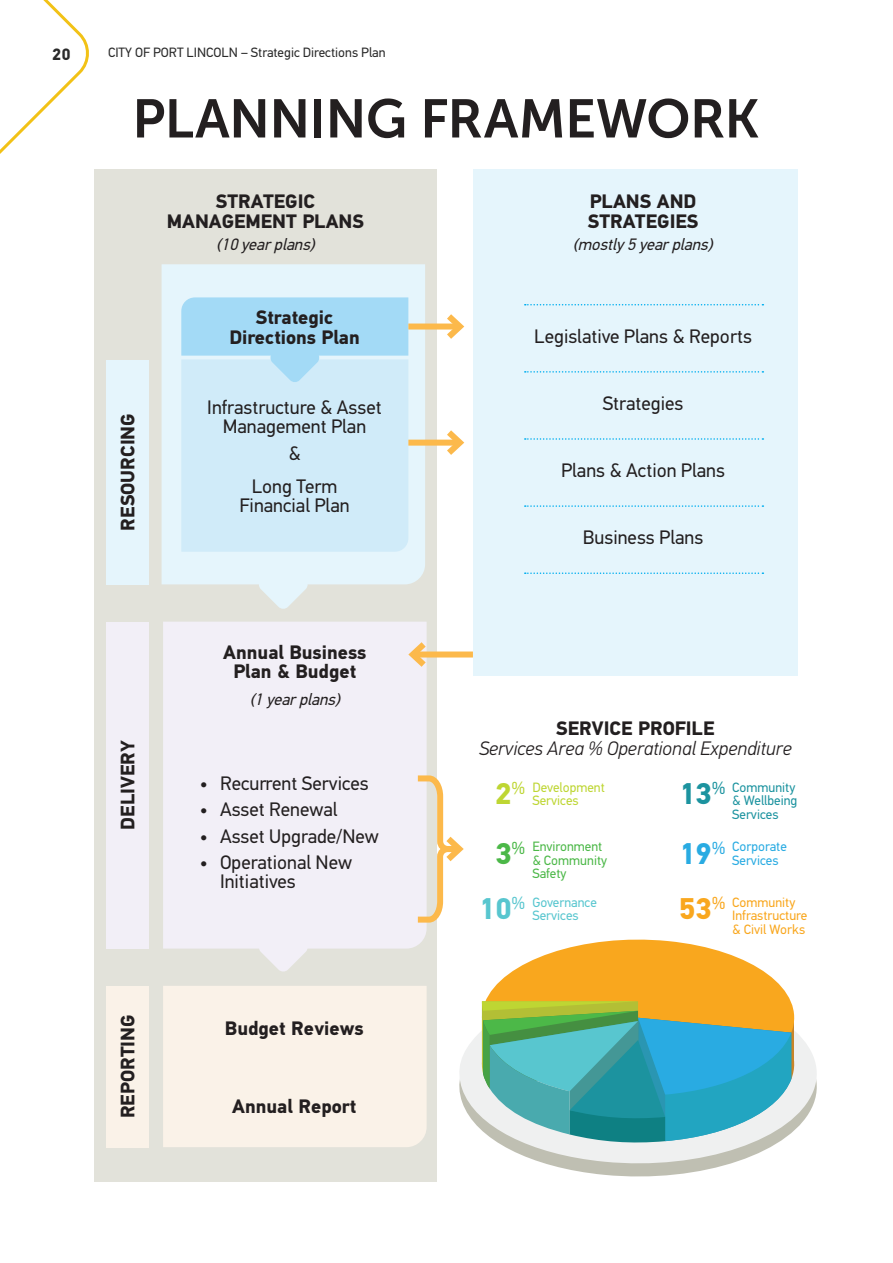
<style>
.page{position:relative;width:893px;height:1263px;background:#fff}
.page>*{position:absolute;margin:0;border:0;box-sizing:border-box;transform-origin:0 0}
.t1{font:54px "Museo Sans W01 700";letter-spacing:-.015em;color:#231f20}
.t2{font:700 30px "PFDIN Text Pro";color:#1c939f}
.t3{font:700 30px "PFDIN Text Pro";color:#f9a71e}
.t4{font:700 30px "PFDIN Text Pro";color:#58c6cf}
.t5{font:700 30px "PFDIN Text Pro";color:#4cb848}
.t6{font:700 30px "PFDIN Text Pro";color:#29abe2}
.t7{font:700 30px "PFDIN Text Pro";color:#bed633}
.t8{font:19.5px/19.5px "PFDIN Text Pro";color:#231f20;text-align:center}
.t9{font:700 19.5px/19.5px "PFDIN Text Pro";color:#231f20;text-align:center}
.t10{font:italic 300 19.5px "PFDIN Text Pro";color:#231f20}
.t11{font:17.55px "PFDIN Text Pro";color:#f9a71e}
.t12{font:17.55px "PFDIN Text Pro";color:#58c6cf}
.t13{font:17.55px "PFDIN Text Pro";color:#bed633}
.t14{font:17.55px "PFDIN Text Pro";color:#29abe2}
.t15{font:italic 16.5px "PFDIN Text Pro";color:#231f20}
.t16{font:700 16.5px "PFDIN Text Pro";color:#2a2a2a}
.t17{font:13.5px "PFDIN Text Pro";color:#2a2a2a}
.t18{font:13.5px/13.5px "PFDIN Text Pro";color:#f9a71e}
.t19{font:13.5px/13.5px "PFDIN Text Pro";color:#4cb848}
.t20{font:13.5px/13.5px "PFDIN Text Pro";color:#1c939f}
.t21{font:13.5px "PFDIN Text Pro";color:#bed633}
.t22{font:13.5px "PFDIN Text Pro";color:#58c6cf}
.t23{font:13.5px "PFDIN Text Pro";color:#29abe2}
</style>
<div class="page">
<div style="left:94px;top:169px;width:343px;height:1013px;background:#e2e2da"></div>
<svg style="left:258px;top:584px;width:50px;height:25px"></svg>
<svg style="left:258px;top:948px;width:50px;height:24px"></svg>
<div style="left:162px;top:264px;width:263px;height:320px;background:#e5f5fc"></div>
<div style="left:473px;top:169px;width:325px;height:507px;background:#e5f5fc"></div>
<div style="left:163px;top:622px;width:264px;height:326px;background:#f2eff7"></div>
<div style="left:163px;top:986px;width:264px;height:161px;background:#faf2e8"></div>
<div style="left:106px;top:360px;width:43px;height:224px;background:#e5f5fc"></div>
<div style="left:106px;top:622px;width:43px;height:326px;background:#f2eff7"></div>
<div style="left:106px;top:986px;width:43px;height:161px;background:#faf2e8"></div>
<svg style="left:181px;top:297px;width:227px;height:255px;background:#c5e7f8"></svg>
<div style="left:408px;top:323px;width:52px;height:6px;background:#fcb94b"></div>
<svg style="left:441px;top:314px;width:24px;height:25px"></svg>
<div style="left:408px;top:440px;width:52px;height:6px;background:#fcb94b"></div>
<svg style="left:441px;top:430px;width:24px;height:25px"></svg>
<div style="left:413px;top:651px;width:60px;height:6px;background:#fcb94b"></div>
<svg style="left:404px;top:636px;width:28px;height:37px"></svg>
<svg style="left:577px;top:1171px;width:122px;height:6px"></svg>
<svg style="left:459px;top:1001px;width:358px;height:170px"></svg>
<svg style="left:482px;top:939px;width:326px;height:205px"></svg>
<svg style="left:525px;top:304px;width:238px;height:1px"></svg>
<svg style="left:525px;top:371px;width:238px;height:2px"></svg>
<svg style="left:525px;top:438px;width:238px;height:2px"></svg>
<svg style="left:525px;top:505px;width:238px;height:2px"></svg>
<svg style="left:525px;top:572px;width:238px;height:2px"></svg>
<svg style="left:412px;top:772px;width:52px;height:153px"></svg>
<svg style="left:0;top:0;width:89px;height:154px"></svg>
<p class="t16" style="left:52px;top:44px;width:20px">20</p>
<p class="t17" style="left:108px;top:45px;width:279px">CITY OF PORT LINCOLN – Strategic Directions Plan</p>
<p class="t1" style="left:132px;top:89px;width:629px">PLANNING FRAMEWORK</p>
<p class="t9" style="left:167px;top:192px;width:199px">STRATEGIC<br>MANAGEMENT PLANS</p>
<p class="t9" style="left:588px;top:192px;width:112px;text-align:left">PLANS AND<br>STRATEGIES</p>
<p class="t15" style="left:216px;top:234px;width:104px">(10yearplans)</p>
<p class="t15" style="left:573px;top:234px;width:146px">(mostly5yearplans)</p>
<p class="t9" style="left:119px;top:531px;width:119px;rotate:-90deg">RESOURCING</p>
<p class="t9" style="left:119px;top:830px;width:91px;rotate:-90deg">DELIVERY</p>
<p class="t9" style="left:119px;top:1118px;width:105px;rotate:-90deg">REPORTING</p>
<p class="t9" style="left:229px;top:308px;width:132px">Strategic<br>Directions Plan</p>
<p class="t8" style="left:207px;top:397px;width:176px">Infrastructure &amp; Asset<br>Management Plan</p>
<p class="t8" style="left:288px;top:443px;width:14px">&amp;</p>
<p class="t8" style="left:240px;top:476px;width:112px">Long Term<br>Financial Plan</p>
<p class="t9" style="left:223px;top:643px;width:145px">Annual Business<br>Plan &amp; Budget</p>
<p class="t15" style="left:250px;top:690px;width:96px">(1yearplans)</p>
<p class="t8" style="left:200px;top:774px;width:170px">• Recurrent Services</p>
<p class="t8" style="left:200px;top:800px;width:139px">• Asset Renewal</p>
<p class="t8" style="left:200px;top:826px;width:181px">• Asset Upgrade/New</p>
<p class="t8" style="left:220px;top:852px;width:134px;text-align:left;text-indent:-20px">• Operational New<br>Initiatives</p>
<p class="t9" style="left:225px;top:1019px;width:140px">Budget Reviews</p>
<p class="t9" style="left:232px;top:1097px;width:126px">Annual Report</p>
<p class="t8" style="left:534px;top:327px;width:219px">Legislative Plans &amp; Reports</p>
<p class="t8" style="left:603px;top:394px;width:82px">Strategies</p>
<p class="t8" style="left:561px;top:460px;width:165px">Plans &amp; Action Plans</p>
<p class="t8" style="left:583px;top:527px;width:122px">Business Plans</p>
<p class="t9" style="left:556px;top:719px;width:160px">SERVICE PROFILE</p>
<p class="t10" style="left:479px;top:737px;width:314px">Services Area % Operational Expenditure</p>
<p class="t13" style="left:511px;top:778px;width:15px">%</p>
<p class="t21" style="left:532px;top:779px;width:74px">Development</p>
<p class="t7" style="left:495px;top:775px;width:18px">2</p>
<p class="t21" style="left:532px;top:793px;width:48px">Services</p>
<p class="t2" style="left:679px;top:775px;width:48px">13<sup>%</sup></p>
<p class="t20" style="left:732px;top:780px;width:67px">Community &amp; Wellbeing<br>Services</p>
<p class="t5" style="left:495px;top:835px;width:32px">3<sup>%</sup></p>
<p class="t23" style="left:732px;top:839px;width:56px">Corporate</p>
<p class="t14" style="left:712px;top:837px;width:15px">%</p>
<p class="t19" style="left:532px;top:840px;width:76px">Environment &amp; Community<br>Safety</p>
<p class="t6" style="left:679px;top:835px;width:34px">19</p>
<p class="t23" style="left:732px;top:852px;width:48px">Services</p>
<p class="t12" style="left:511px;top:893px;width:15px">%</p>
<p class="t22" style="left:532px;top:894px;width:66px">Governance</p>
<p class="t11" style="left:712px;top:893px;width:15px">%</p>
<p class="t4" style="left:478px;top:891px;width:34px">10</p>
<p class="t3" style="left:679px;top:891px;width:34px">53</p>
<p class="t22" style="left:532px;top:908px;width:48px">Services</p>
<p class="t18" style="left:732px;top:896px;width:77px">Community<br>Infrastructure &amp; Civil Works</p>
</div>
